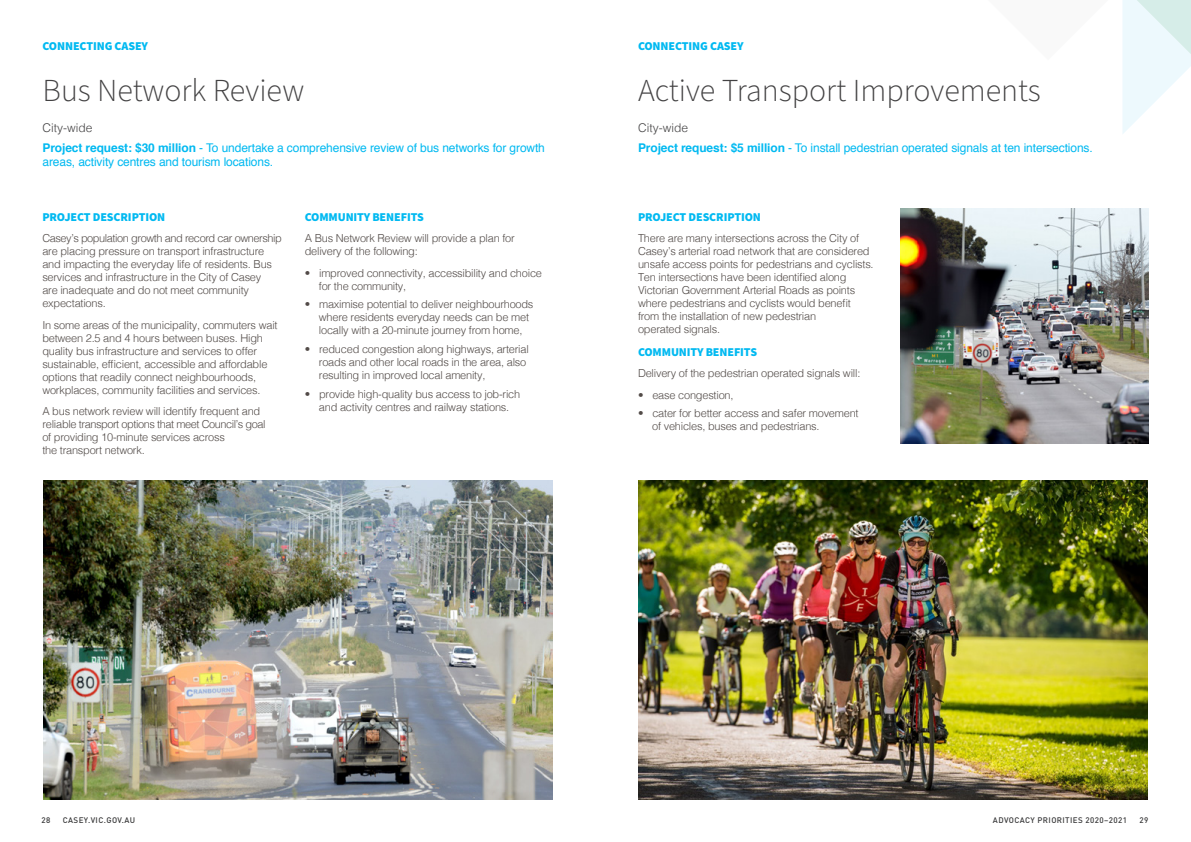
<style>
.page{position:relative;width:1191px;height:842px;background:#fff}
.page>*{position:absolute;margin:0;border:0;box-sizing:border-box;transform-origin:0 0}
.t1{font:300 32px "Source Sans Pro";color:#434243}
.t2{font:12px/19.7px "Helvetica";letter-spacing:-.01em;color:#00b9f1}
.t3{font:900 12px "Source Sans Pro";letter-spacing:-.01em;color:#00b9f1}
.t4{font:300 11px/13px "Helvetica";letter-spacing:-.02em;color:#524b48}
.t5{font:500 8px "DIN";letter-spacing:.05em;color:#383839}
.s1{font-weight:300;color:#434243}
.s2{font-weight:700}
</style>
<div class="page">
<img style="left:43px;top:480px;width:510px;height:319px">
<img style="left:638px;top:480px;width:509px;height:319px">
<svg style="left:1123px;top:0;width:68px;height:134px"></svg>
<img style="left:900px;top:208px;width:248px;height:235px">
<p class="t3" style="left:43px;top:38px;width:107px">CONNECTING CASEY</p>
<h1 class="t1" style="left:43px;top:69px;width:263px">Bus Network Review</h1>
<p class="t2" style="left:43px;top:119px;width:504px"><span class="s1">City-wide<br></span><span class="s2">Project request: $30 million</span> - To undertake a comprehensive review of bus networks for growth</p>
<p class="t2" style="left:43px;top:152px;width:232px">areas, activity centres and tourism locations.</p>
<p class="t3" style="left:42px;top:208px;width:124px">PROJECT DESCRIPTION</p>
<p class="t4" style="left:42px;top:231px;width:241px">Casey’s population growth and record car ownership are placing pressure on transport infrastructure and impacting the everyday life of residents. Bus services and infrastructure in the City of Casey<br>are inadequate and do not meet community expectations.</p>
<p class="t4" style="left:42px;top:317px;width:237px">In some areas of the municipality, commuters wait between 2.5 and 4 hours between buses. High quality bus infrastructure and services to offer sustainable, efficient, accessible and affordable options that readily connect neighbourhoods, workplaces, community facilities and services.</p>
<p class="t4" style="left:42px;top:404px;width:225px">A bus network review will identify frequent and reliable transport options that meet Council’s goal of providing 10-minute services across<br>the transport network.</p>
<p class="t3" style="left:305px;top:208px;width:121px">COMMUNITY BENEFITS</p>
<p class="t4" style="left:305px;top:231px;width:211px">A Bus Network Review will provide a plan for delivery of the following:</p>
<p class="t4" style="left:319px;top:265px;width:225px;text-indent:-14px">• improved connectivity, accessibility and choice for the community,</p>
<p class="t4" style="left:319px;top:297px;width:216px;text-indent:-14px">• maximise potential to deliver neighbourhoods where residents everyday needs can be met locally with a 20-minute journey from home,</p>
<p class="t4" style="left:319px;top:342px;width:211px;text-indent:-14px">• reduced congestion along highways, arterial roads and other local roads in the area, also resulting in improved local amenity,</p>
<p class="t4" style="left:305px;top:386px;width:217px;text-align:center">• provide high-quality bus access to job-rich and activity centres and railway stations.</p>
<p class="t3" style="left:638px;top:38px;width:107px">CONNECTING CASEY</p>
<h1 class="t1" style="left:638px;top:69px;width:404px">Active Transport Improvements</h1>
<p class="t2" style="left:638px;top:119px;width:456px"><span class="s1">City-wide<br></span><span class="s2">Project request: $5 million</span> - To install pedestrian operated signals at ten intersections.</p>
<p class="t3" style="left:638px;top:208px;width:124px">PROJECT DESCRIPTION</p>
<p class="t4" style="left:638px;top:231px;width:237px">There are many intersections across the City of Casey’s arterial road network that are considered unsafe access points for pedestrians and cyclists.<br>Ten intersections have been identified along Victorian Government Arterial Roads as points where pedestrians and cyclists would benefit from the installation of new pedestrian<br>operated signals.</p>
<p class="t3" style="left:638px;top:343px;width:121px">COMMUNITY BENEFITS</p>
<p class="t4" style="left:638px;top:366px;width:224px">Delivery of the pedestrian operated signals will:</p>
<p class="t4" style="left:638px;top:387px;width:97px">• ease congestion,</p>
<p class="t4" style="left:652px;top:406px;width:208px;text-indent:-14px">• cater for better access and safer movement of vehicles, buses and pedestrians.</p>
<p class="t5" style="left:42px;top:815px;width:10px">28</p>
<p class="t5" style="left:63px;top:815px;width:74px">CASEY.VIC.GOV.AU</p>
<p class="t5" style="left:993px;top:815px;width:136px">ADVOCACY PRIORITIES 2020–2021</p>
<p class="t5" style="left:1139px;top:815px;width:10px">29</p>
</div>
